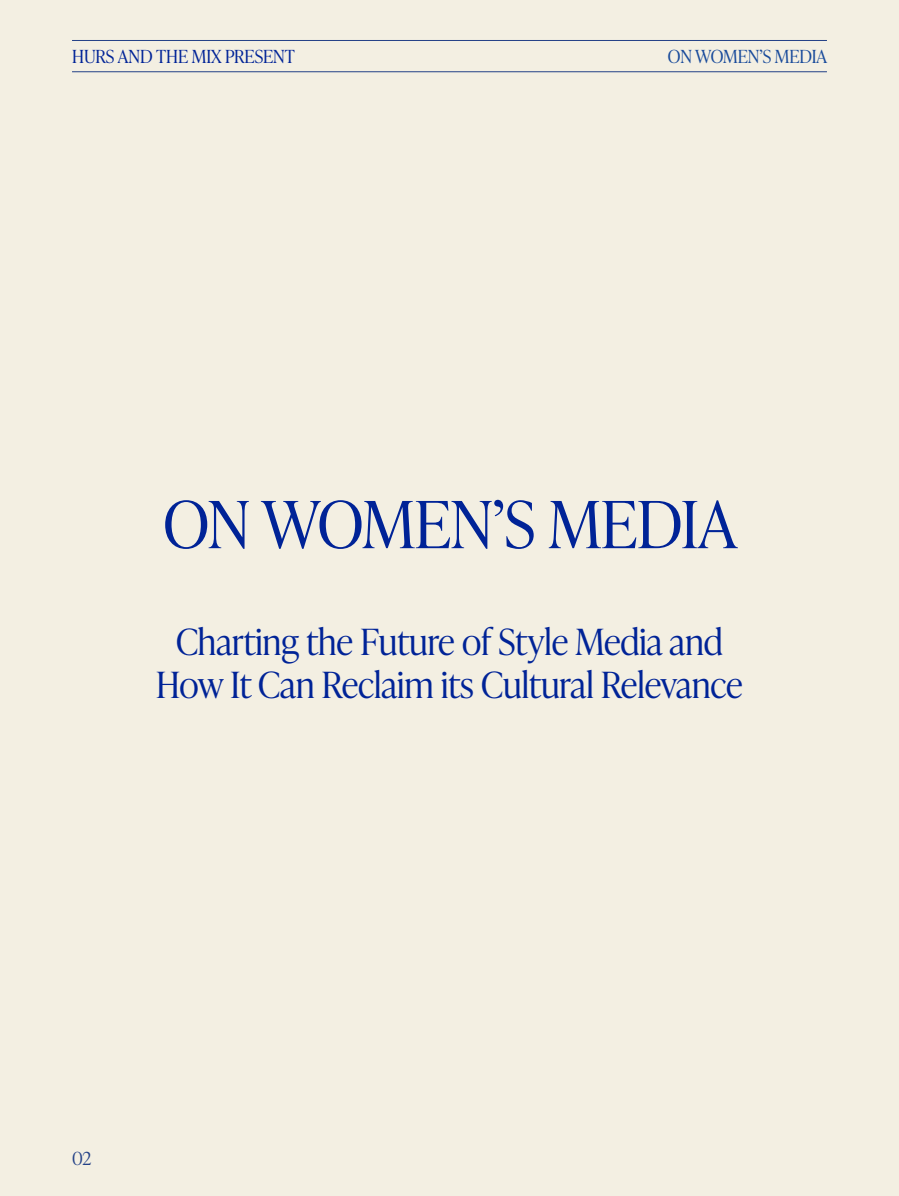
<style>
.page{position:relative;width:899px;height:1196px;background:#fff}
.page>*{position:absolute;margin:0;border:0;box-sizing:border-box;transform-origin:0 0}
.t1{font:300 64.8px "Ivy Presto Headline";color:#002397}
.t2{font:300 36px "Ivy Presto Headline";color:#002397}
.t3{font:300 18px "Ivy Presto Headline";color:#002397}
.t4{font:300 18px "Ivy Presto Headline";color:#194b9b}
.t5{font:300 18px "Ivy Presto Headline";color:#234187}
</style>
<div class="page">
<hr style="left:72px;top:71px;width:755px;height:1px;background:#234187">
<hr style="left:72px;top:40px;width:755px;height:1px;background:#234187">
<p class="t3" style="left:72px;top:44px;width:224px">HURS AND THE MIX PRESENT</p>
<p class="t4" style="left:668px;top:44px;width:161px">ON WOMEN’S MEDIA</p>
<p class="t1" style="left:163px;top:478px;width:575px">ON WOMEN’S MEDIA</p>
<p class="t2" style="left:176px;top:615px;width:548px">Charting the Future of Style Media and</p>
<p class="t2" style="left:156px;top:659px;width:588px">How It Can Reclaim its Cultural Relevance</p>
<p class="t5" style="left:72px;top:1145px;width:21px">02</p>
</div>
